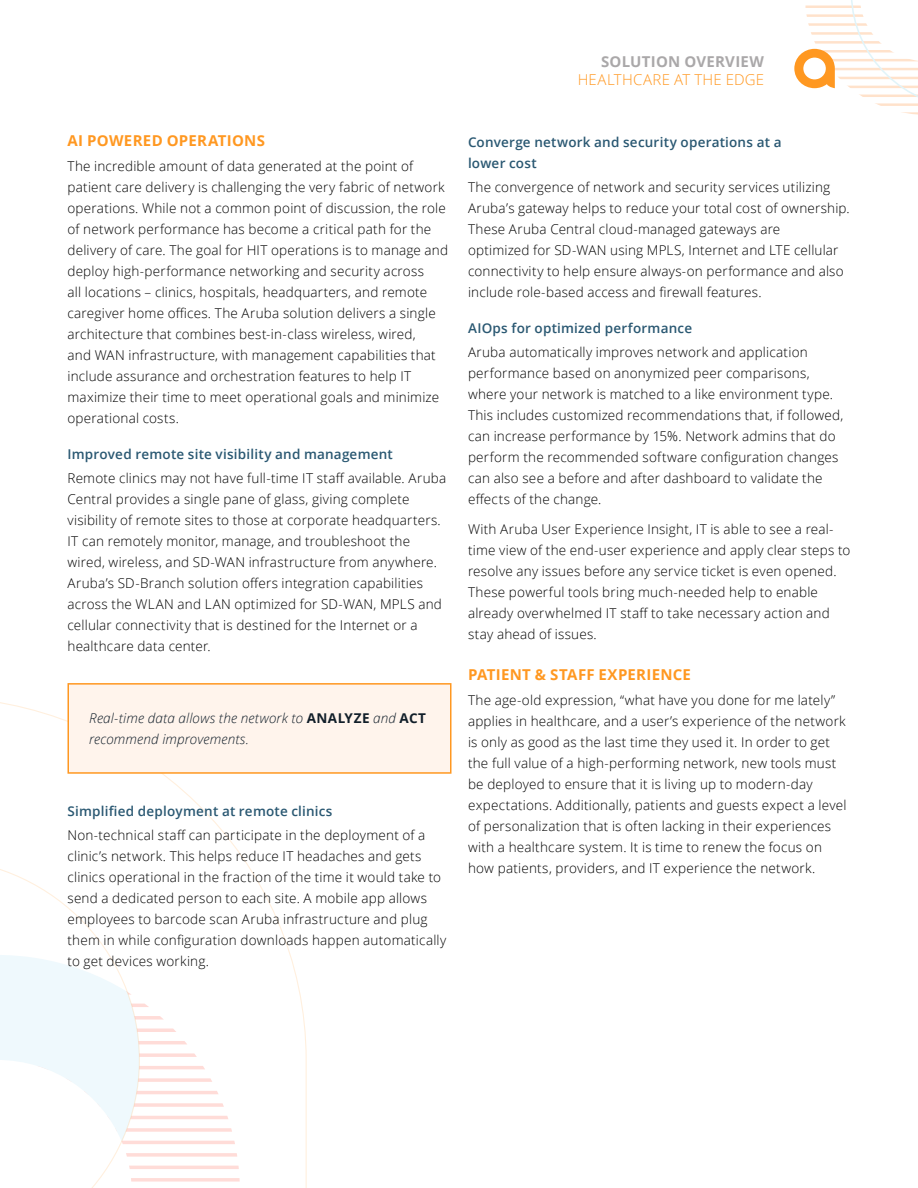
<style>
.page{position:relative;width:918px;height:1188px;background:#fff}
.page>*{position:absolute;margin:0;border:0;box-sizing:border-box;transform-origin:0 0}
.t1{font:700 15px "Open Sans";letter-spacing:.02em;color:#ff9821}
.t2{font:300 15px "Open Sans";letter-spacing:.015em;color:#ff9821}
.t3{font:700 15px "Open Sans";letter-spacing:.015em;color:#aaa8a9}
.t4{font:300 13.5px/21px "Open Sans";letter-spacing:.015em;color:#000}
.t5{font:600 13.5px/21px "Open Sans";letter-spacing:.015em;color:#2a5872}
.t6{font:italic 300 13.5px/21px "Open Sans";letter-spacing:.01em;color:#111e29}
.s1{font-weight:700;font-style:normal}
</style>
<div class="page">
<svg style="left:0;top:696px;width:307px;height:492px"></svg>
<svg style="left:794px;top:0;width:124px;height:115px"></svg>
<div style="left:68px;top:684px;width:383px;height:89px;background:#fff4ec"></div>
<div style="left:68px;top:683px;width:384px;height:91px;border:2px solid #ff9821"></div>
<p class="t1" style="left:68px;top:130px;width:199px">AI POWERED OPERATIONS</p>
<p class="t4" style="left:68px;top:155px;width:382px">The incredible amount of data generated at the point of patient care delivery is challenging the very fabric of network operations. While not a common point of discussion, the role of network performance has become a critical path for the delivery of care. The goal for HIT operations is to manage and deploy high-performance networking and security across<br>all locations – clinics, hospitals, headquarters, and remote caregiver home offices. The Aruba solution delivers a single architecture that combines best-in-class wireless, wired,<br>and WAN infrastructure, with management capabilities that include assurance and orchestration features to help IT maximize their time to meet operational goals and minimize operational costs.</p>
<p class="t5" style="left:68px;top:443px;width:327px">Improved remote site visibility and management</p>
<p class="t4" style="left:68px;top:467px;width:380px">Remote clinics may not have full-time IT staff available. Aruba Central provides a single pane of glass, giving complete visibility of remote sites to those at corporate headquarters.<br>IT can remotely monitor, manage, and troubleshoot the wired, wireless, and SD-WAN infrastructure from anywhere.<br>Aruba’s SD-Branch solution offers integration capabilities across the WLAN and LAN optimized for SD-WAN, MPLS and cellular connectivity that is destined for the Internet or a healthcare data center.</p>
<p class="t6" style="left:89px;top:707px;width:338px">Real-time data allows the network to <span class="s1">ANALYZE</span> and <span class="s1">ACT </span>recommend improvements.</p>
<p class="t5" style="left:68px;top:800px;width:266px">Simplified deployment at remote clinics</p>
<p class="t4" style="left:68px;top:824px;width:380px">Non-technical staff can participate in the deployment of a clinic’s network. This helps reduce IT headaches and gets clinics operational in the fraction of the time it would take to send a dedicated person to each site. A mobile app allows employees to barcode scan Aruba infrastructure and plug them in while configuration downloads happen automatically to get devices working.</p>
<p class="t3" style="left:601px;top:51px;width:165px">SOLUTION OVERVIEW</p>
<p class="t2" style="left:578px;top:69px;width:188px">HEALTHCARE AT THE EDGE</p>
<p class="t5" style="left:468px;top:131px;width:315px">Converge network and security operations at a lower cost</p>
<p class="t4" style="left:468px;top:176px;width:383px">The convergence of network and security services utilizing Aruba’s gateway helps to reduce your total cost of ownership.<br>These Aruba Central cloud-managed gateways are<br>optimized for SD-WAN using MPLS, Internet and LTE cellular connectivity to help ensure always-on performance and also include role-based access and firewall features.</p>
<p class="t5" style="left:468px;top:317px;width:226px">AIOps for optimized performance</p>
<p class="t4" style="left:468px;top:341px;width:377px">Aruba automatically improves network and application performance based on anonymized peer comparisons, where your network is matched to a like environment type.<br>This includes customized recommendations that, if followed, can increase performance by 15%. Network admins that do perform the recommended software configuration changes can also see a before and after dashboard to validate the effects of the change.</p>
<p class="t4" style="left:468px;top:518px;width:384px">With Aruba User Experience Insight, IT is able to see a real&shy;time view of the end-user experience and apply clear steps to resolve any issues before any service ticket is even opened.<br>These powerful tools bring much-needed help to enable already overwhelmed IT staff to take necessary action and stay ahead of issues.</p>
<p class="t1" style="left:468px;top:664px;width:224px">PATIENT &amp; STAFF EXPERIENCE</p>
<p class="t4" style="left:468px;top:689px;width:380px">The age-old expression, “what have you done for me lately” applies in healthcare, and a user’s experience of the network is only as good as the last time they used it. In order to get the full value of a high-performing network, new tools must be deployed to ensure that it is living up to modern-day expectations. Additionally, patients and guests expect a level of personalization that is often lacking in their experiences with a healthcare system. It is time to renew the focus on how patients, providers, and IT experience the network.</p>
</div>
